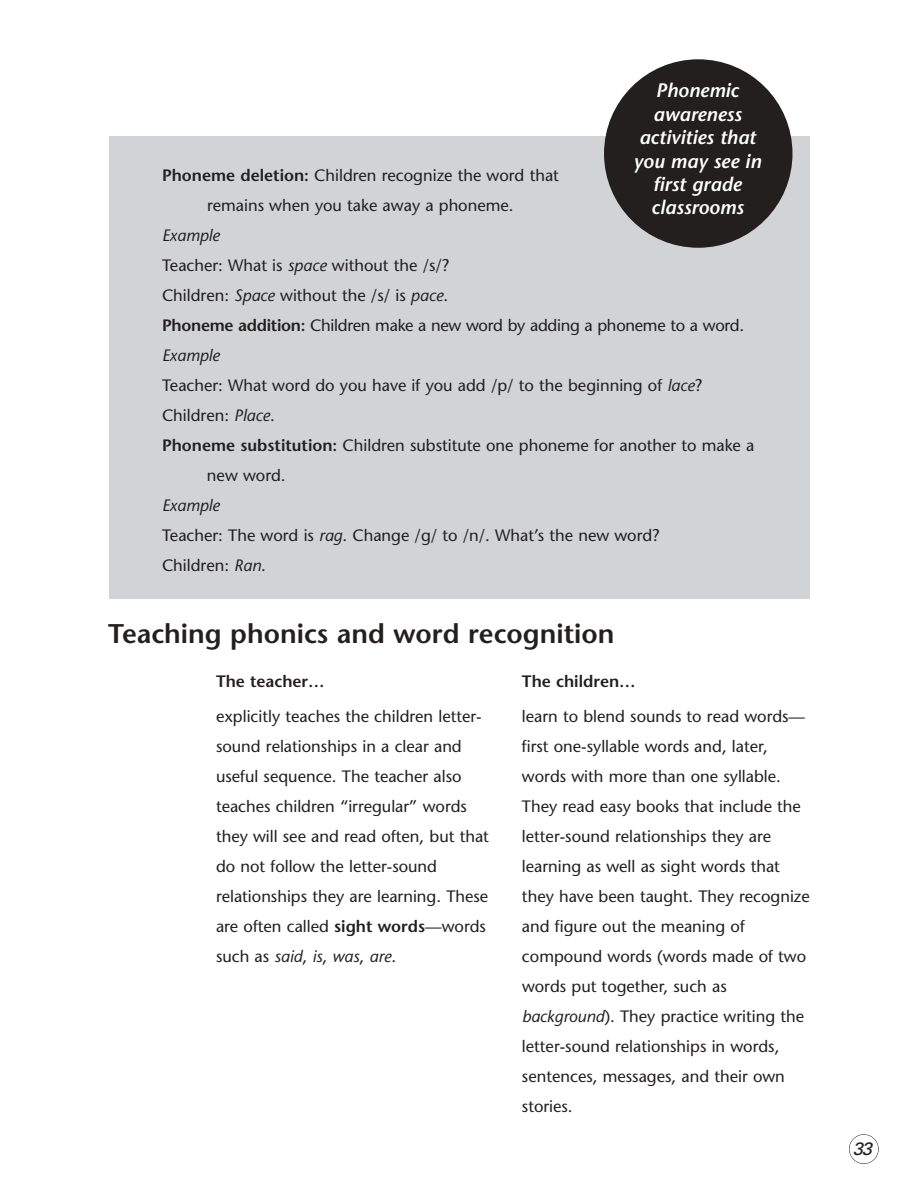
<style>
.page{position:relative;width:918px;height:1188px;background:#fff}
.page>*{position:absolute;margin:0;border:0;box-sizing:border-box;transform-origin:0 0}
.t1{font:600 27px "Stone Sans";color:#231f1f}
.t2{font:italic 600 19.5px/23.4px "Stone Sans";color:#fff;text-align:center}
.t3{font:italic 18px "Univers";color:#231f1f}
.t4{font:16.5px/30px "Stone Sans";color:#231f1f}
.t5{font:italic 16.5px "Stone Sans";color:#231f1f}
.t6{font:600 16.5px "Stone Sans";color:#231f1f}
.s1{font-weight:600}
.s2{font-style:italic}
.s3{font-style:normal}
</style>
<div class="page">
<div style="left:109px;top:136px;width:701px;height:463px;background:#d1d3d5"></div>
<div style="left:604px;top:59px;width:188px;height:189px;background:#231f1f;border-radius:50%"></div>
<div style="left:849px;top:1134px;width:30px;height:30px;border:1px solid #231f1f;border-radius:50%"></div>
<p class="t2" style="left:634px;top:81px;width:129px">Phonemic awareness activities that you may see in</p>
<p class="t4" style="left:162px;top:162px;width:398px"><span class="s1">Phoneme deletion:</span> Children recognize the word that</p>
<p class="t2" style="left:653px;top:175px;width:90px">first grade</p>
<p class="t4" style="left:207px;top:192px;width:308px">remains when you take away a phoneme.</p>
<p class="t2" style="left:651px;top:198px;width:94px">classrooms</p>
<p class="t5" style="left:162px;top:229px;width:59px">Example</p>
<p class="t4" style="left:162px;top:252px;width:289px">Teacher: What is <span class="s2">space</span> without the /s/?</p>
<p class="t4" style="left:162px;top:282px;width:288px">Children: <span class="s2">Space</span> without the /s/ is <span class="s2">pace</span>.</p>
<p class="t4" style="left:162px;top:312px;width:584px"><span class="s1">Phoneme addition:</span> Children make a new word by adding a phoneme to a word.</p>
<p class="t5" style="left:162px;top:349px;width:59px">Example</p>
<p class="t4" style="left:162px;top:372px;width:542px">Teacher: What word do you have if you add /p/ to the beginning of <span class="s2">lace</span>?<br>Children: <span class="s2">Place</span>.</p>
<p class="t4" style="left:207px;top:432px;width:549px;text-indent:-45px"><span class="s1">Phoneme substitution:</span> Children substitute one phoneme for another to make a new word.</p>
<p class="t5" style="left:162px;top:499px;width:59px">Example</p>
<p class="t4" style="left:162px;top:522px;width:499px">Teacher: The word is <span class="s2">rag</span>. Change /g/ to /n/. What’s the new word?</p>
<p class="t4" style="left:162px;top:552px;width:105px">Children: <span class="s2">Ran</span>.</p>
<h4 class="t1" style="left:108px;top:623px;width:508px">Teaching phonics and word recognition</h4>
<p class="t6" style="left:216px;top:675px;width:110px">The teacher…</p>
<p class="t6" style="left:522px;top:675px;width:115px">The children…</p>
<p class="t4" style="left:216px;top:703px;width:267px">explicitly teaches the children letter-</p>
<p class="t4" style="left:522px;top:703px;width:285px">learn to blend sounds to read words—</p>
<p class="t4" style="left:216px;top:733px;width:247px">sound relationships in a clear and</p>
<p class="t4" style="left:522px;top:733px;width:247px">first one-syllable words and, later,</p>
<p class="t4" style="left:216px;top:763px;width:247px">useful sequence. The teacher also</p>
<p class="t4" style="left:522px;top:763px;width:260px">words with more than one syllable.</p>
<p class="t4" style="left:216px;top:793px;width:252px">teaches children “irregular” words</p>
<p class="t4" style="left:522px;top:793px;width:280px">They read easy books that include the</p>
<p class="t4" style="left:216px;top:823px;width:274px">they will see and read often, but that</p>
<p class="t4" style="left:522px;top:823px;width:251px">letter-sound relationships they are</p>
<p class="t4" style="left:216px;top:853px;width:223px">do not follow the letter-sound</p>
<p class="t4" style="left:522px;top:853px;width:260px">learning as well as sight words that</p>
<p class="t4" style="left:216px;top:883px;width:274px">relationships they are learning. These</p>
<p class="t4" style="left:522px;top:883px;width:289px">they have been taught. They recognize</p>
<p class="t4" style="left:216px;top:913px;width:271px">are often called <span class="s1">sight words</span>—words</p>
<p class="t4" style="left:522px;top:913px;width:224px">and figure out the meaning of</p>
<p class="t5" style="left:216px;top:950px;width:182px"><span class="s3">such as</span> said<span class="s3">,</span> is<span class="s3">,</span> was<span class="s3">,</span> are<span class="s3">.</span></p>
<p class="t4" style="left:522px;top:943px;width:286px">compound words (words made of two words put together, such as <span class="s2">background</span>). They practice writing the letter-sound relationships in words, sentences, messages, and their own stories.</p>
<p class="t3" style="left:853px;top:1142px;width:21px">33</p>
</div>
